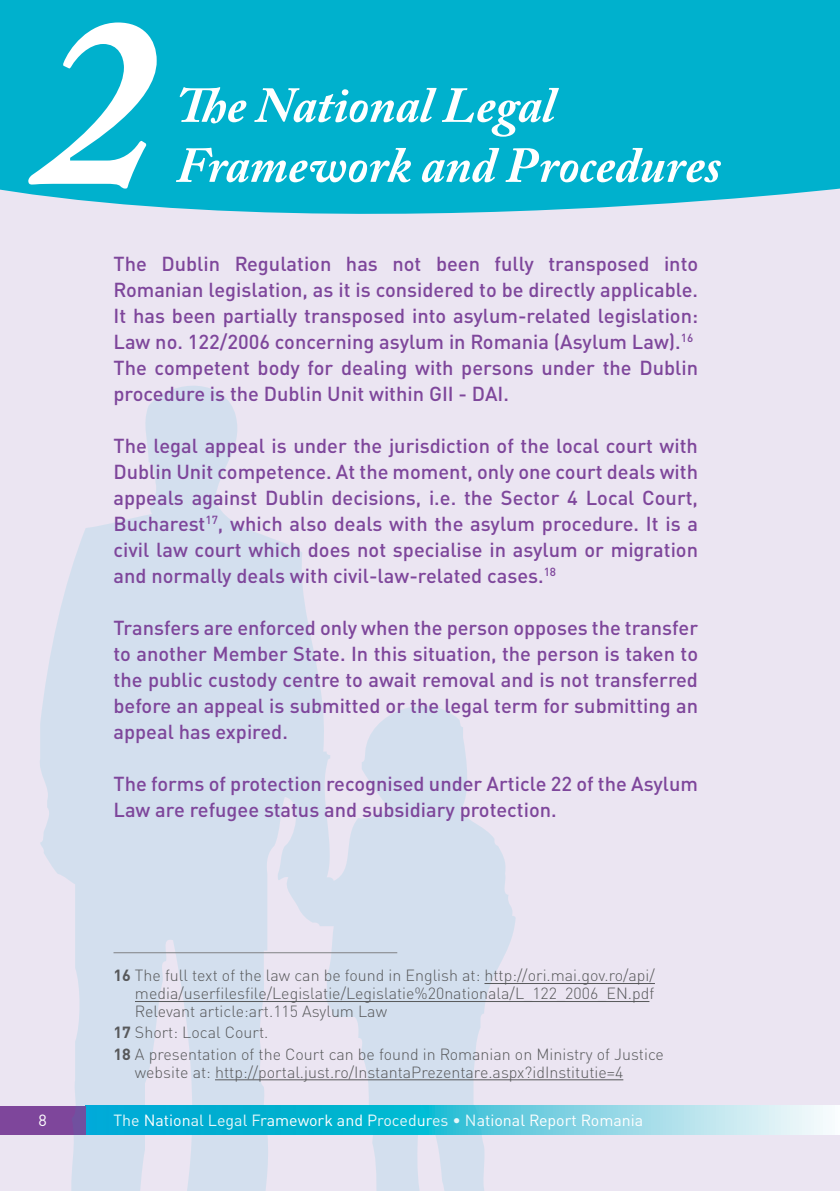
<style>
.page{position:relative;width:840px;height:1191px;background:#fff}
.page>*{position:absolute;margin:0;border:0;box-sizing:border-box;transform-origin:0 0}
.t1{font:italic 700 250px "Adobe Caslon Pro";color:#fff}
.t2{font:italic 700 50px "Adobe Caslon Pro";color:#fff}
.t3{font:500 20px/26px "DIN Pro";color:#7e469b}
.t4{font:300 16px/18px "DIN Pro";color:#58595b;text-align:justify}
.t5{font:16px "DIN Pro";color:#fff}
.s1{font-weight:700}
</style>
<div class="page">
<div style="left:0;top:57px;width:839px;height:1134px;background:#ebe5f2"></div>
<svg style="left:516px;top:1106px;width:323px;height:28px;background:#b1e2ec"></svg>
<div style="left:0;top:1106px;width:85px;height:28px;background:#7e469b"></div>
<div style="left:0;top:0;width:839px;height:214px;background:#00b1cd"></div>
<svg style="left:38px;top:386px;width:478px;height:805px;fill:#d3dfee"></svg>
<hr style="left:113px;top:952px;width:284px;height:1px;background:#808285">
<hr style="left:484px;top:983px;width:170px;height:1px;background:#58595b">
<hr style="left:135px;top:1001px;width:514px;height:1px;background:#58595b">
<hr style="left:215px;top:1079px;width:408px;height:1px;background:#58595b">
<h1 class="t1" style="left:36px;top:-49px;width:126px">2</h1>
<h2 class="t2" style="left:176px;top:75px;width:380px">The National Legal</h2>
<h2 class="t2" style="left:176px;top:135px;width:546px">Framework and Procedures</h2>
<p class="t3" style="left:113px;top:248px;width:585px">The Dublin Regulation has not been fully transposed into Romanian legislation, as it is considered to be directly applicable.<br>It has been partially transposed into asylum-related legislation:<br>Law no. 122/2006 concerning asylum in Romania (Asylum Law).<sup>16<br></sup>The competent body for dealing with persons under the Dublin procedure is the Dublin Unit within GII - DAI.</p>
<p class="t3" style="left:113px;top:430px;width:585px;text-align:justify">The legal appeal is under the jurisdiction of the local court with Dublin Unit competence. At the moment, only one court deals with appeals against Dublin decisions, i.e. the Sector 4 Local Court, Bucharest<sup>17</sup>, which also deals with the asylum procedure. It is a civil law court which does not specialise in asylum or migration and normally deals with civil-law-related cases.<sup>18</sup></p>
<p class="t3" style="left:113px;top:612px;width:585px;text-align:justify">Transfers are enforced only when the person opposes the transfer to another Member State. In this situation, the person is taken to the public custody centre to await removal and is not transferred before an appeal is submitted or the legal term for submitting an appeal has expired.</p>
<p class="t3" style="left:113px;top:768px;width:585px">The forms of protection recognised under Article 22 of the Asylum<br>Law are refugee status and subsidiary protection.</p>
<p class="t4" style="left:135px;top:965px;width:521px;text-indent:-21px"><span class="s1">16</span> The full text of the law can be found in English at: http://ori.mai.gov.ro/api/ media/userfilesfile/Legislatie/Legislatie%20nationala/L_122_2006_EN.pdf Relevant article:art.115 Asylum Law</p>
<p class="t4" style="left:113px;top:1020px;width:551px;line-height:21.2px"><span class="s1">17</span> Short: Local Court.<br><span class="s1">18</span> A presentation of the Court can be found in Romanian on Ministry of Justice</p>
<p class="t4" style="left:135px;top:1061px;width:489px">website at: http://portal.just.ro/InstantaPrezentare.aspx?idInstitutie=4</p>
<p class="t5" style="left:38px;top:1107px;width:10px">8</p>
<p class="t5" style="left:113px;top:1107px;width:531px">The National Legal Framework and Procedures • National Report Romania</p>
</div>
